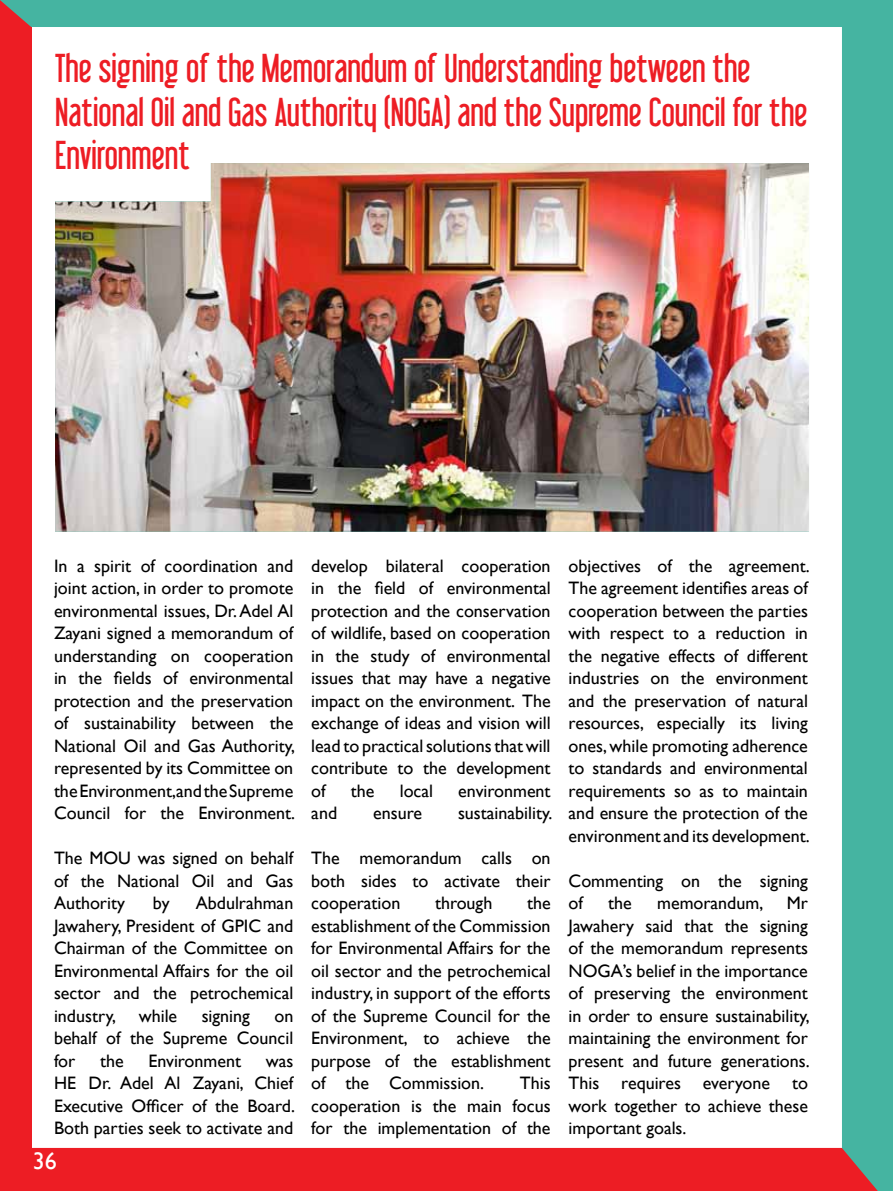
<style>
.page{position:relative;width:893px;height:1191px;background:#fff}
.page>*{position:absolute;margin:0;border:0;box-sizing:border-box;transform-origin:0 0}
.t1{font:36px/43.2px "Libel Suit";color:#ed1d24}
.t2{font:24px "Gill Sans";color:#fff}
.t3{font:18px/22.5px "Gill Sans";color:#000;text-align:justify}
</style>
<div class="page">
<img style="left:0;top:0;width:893px;height:1191px">
<div style="left:874px;top:0;width:19px;height:28px;background:#45b4a1"></div>
<h1 class="t1" style="left:55px;top:47px;width:754px">The signing of the Memorandum of Understanding between the<br>National Oil and Gas Authority (NOGA) and the Supreme Council for the<br>Environment</h1>
<p class="t3" style="left:54px;top:554px;width:243px">In a spirit of coordination and joint action, in order to promote environmental issues, Dr. Adel Al Zayani signed a memorandum of understanding on cooperation in the fields of environmental protection and the preservation of sustainability between the National Oil and Gas Authority, represented by its Committee on the Environment,and the Supreme Council for the Environment.</p>
<p class="t3" style="left:54px;top:846px;width:241px">The MOU was signed on behalf of the National Oil and Gas Authority</p>
<p class="t3" style="left:54px;top:891px;width:241px;text-indent:142px">Abdulrahman Jawahery, President of GPIC and Chairman of the Committee on Environmental Affairs for the oil sector and the petrochemical industry,</p>
<p class="t3" style="left:153px;top:891px;width:18px">by</p>
<p class="t3" style="left:139px;top:1004px;width:40px">while</p>
<p class="t3" style="left:202px;top:1004px;width:50px">signing</p>
<p class="t3" style="left:54px;top:1004px;width:241px;text-indent:220px">on behalf of the Supreme Council for</p>
<p class="t3" style="left:100px;top:1049px;width:25px">the</p>
<p class="t3" style="left:148px;top:1049px;width:94px">Environment</p>
<p class="t3" style="left:54px;top:1049px;width:243px;text-indent:212px">was HE Dr. Adel Al Zayani, Chief Executive Officer of the Board.<br>Both parties seek to activate and</p>
<h2 class="t2" style="left:33px;top:1147px;width:25px">36</h2>
<p class="t3" style="left:311px;top:554px;width:241px">develop bilateral cooperation in the field of environmental protection and the conservation of wildlife, based on cooperation in the study of environmental issues that may have a negative impact on the environment. The exchange of ideas and vision will lead to practical solutions that will contribute to the development of</p>
<p class="t3" style="left:351px;top:779px;width:25px">the</p>
<p class="t3" style="left:400px;top:779px;width:35px">local</p>
<p class="t3" style="left:458px;top:779px;width:94px">environment</p>
<p class="t3" style="left:311px;top:801px;width:27px">and</p>
<p class="t3" style="left:373px;top:801px;width:50px">ensure</p>
<p class="t3" style="left:458px;top:801px;width:96px">sustainability.</p>
<p class="t3" style="left:311px;top:846px;width:241px">The memorandum calls on both sides to activate their cooperation</p>
<p class="t3" style="left:311px;top:891px;width:241px;text-indent:216px">the establishment of the Commission for Environmental Affairs for the oil sector and the petrochemical industry, in support of the efforts of the Supreme Council for the Environment, to achieve the purpose of the establishment of the Commission.</p>
<p class="t3" style="left:435px;top:891px;width:59px">through</p>
<p class="t3" style="left:311px;top:1071px;width:241px;text-indent:209px">This cooperation is the main focus for the implementation of the</p>
<p class="t3" style="left:569px;top:554px;width:243px">objectives of the agreement.<br>The agreement identifies areas of cooperation between the parties with respect to a reduction in the negative effects of different industries on the environment and the preservation of natural resources, especially its living ones, while promoting adherence to standards and environmental requirements so as to maintain and ensure the protection of the environment and its development.</p>
<p class="t3" style="left:569px;top:869px;width:241px">Commenting on the signing of</p>
<p class="t3" style="left:569px;top:891px;width:243px;text-indent:218px">Mr Jawahery said that the signing of the memorandum represents NOGA’s belief in the importance of preserving the environment in order to ensure sustainability, maintaining the environment for present and future generations.<br>This requires everyone to work together to achieve these important goals.</p>
<p class="t3" style="left:608px;top:891px;width:25px">the</p>
<p class="t3" style="left:657px;top:891px;width:108px">memorandum,</p>
</div>
